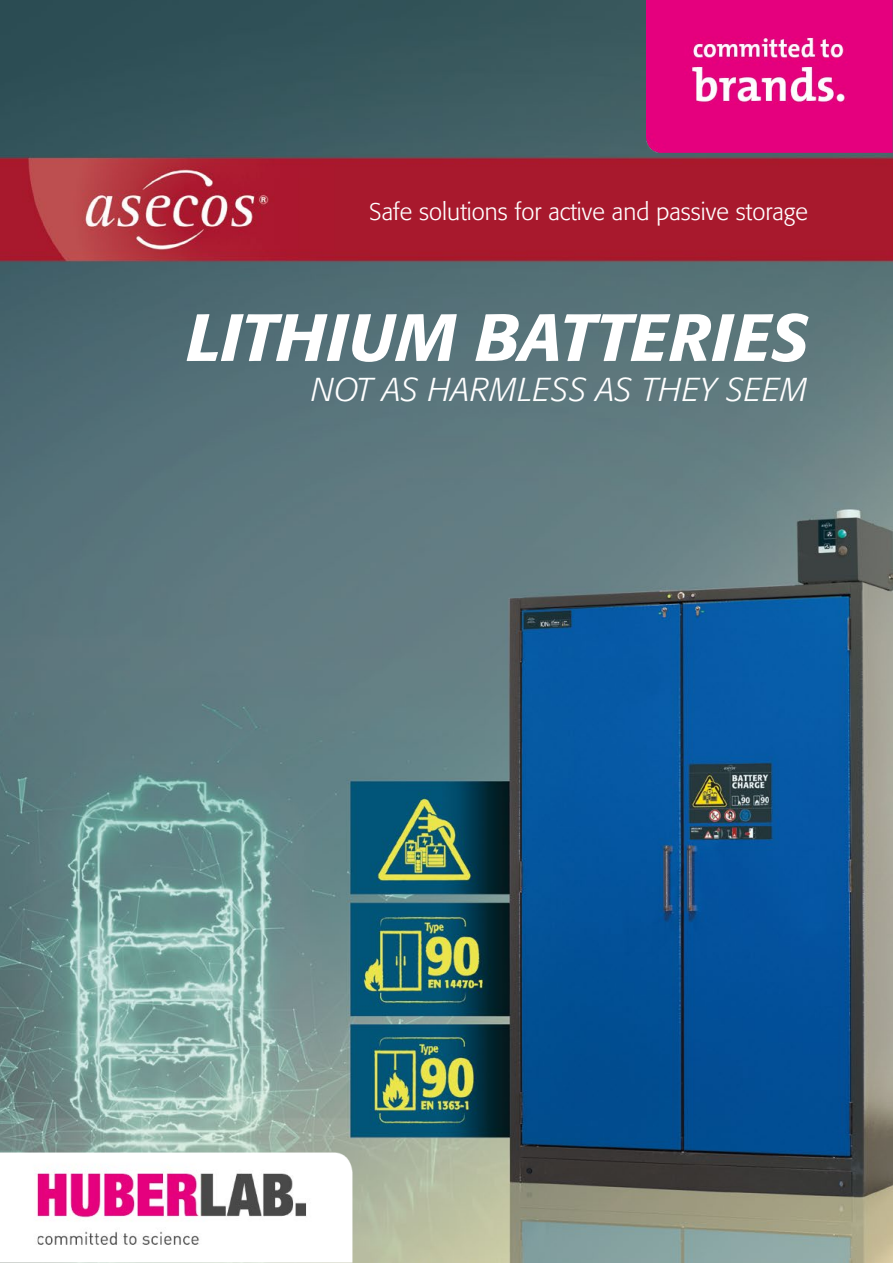
<style>
.page{position:relative;width:893px;height:1263px;background:#fff}
.page>*{position:absolute;margin:0;border:0;box-sizing:border-box;transform-origin:0 0}
.t1{font:italic 500 66px "Formata Pro";letter-spacing:.01em;color:#fff}
.t2{font:italic 300 33px "Formata Pro";letter-spacing:.02em;color:#fff}
.t3{font:300 24px "Formata Pro";color:#fff}
</style>
<div class="page">
<img style="left:0;top:0;width:893px;height:1263px">
<img style="left:646px;top:0;width:247px;height:152px">
<img style="left:0;top:1152px;width:353px;height:111px">
<p class="t3" style="left:369px;top:197px;width:440px">Safe solutions for active and passive storage</p>
<h1 class="t1" style="left:186px;top:295px;width:623px">LITHIUM BATTERIES</h1>
<h2 class="t2" style="left:312px;top:368px;width:498px">NOT AS HARMLESS AS THEY SEEM</h2>
</div>
